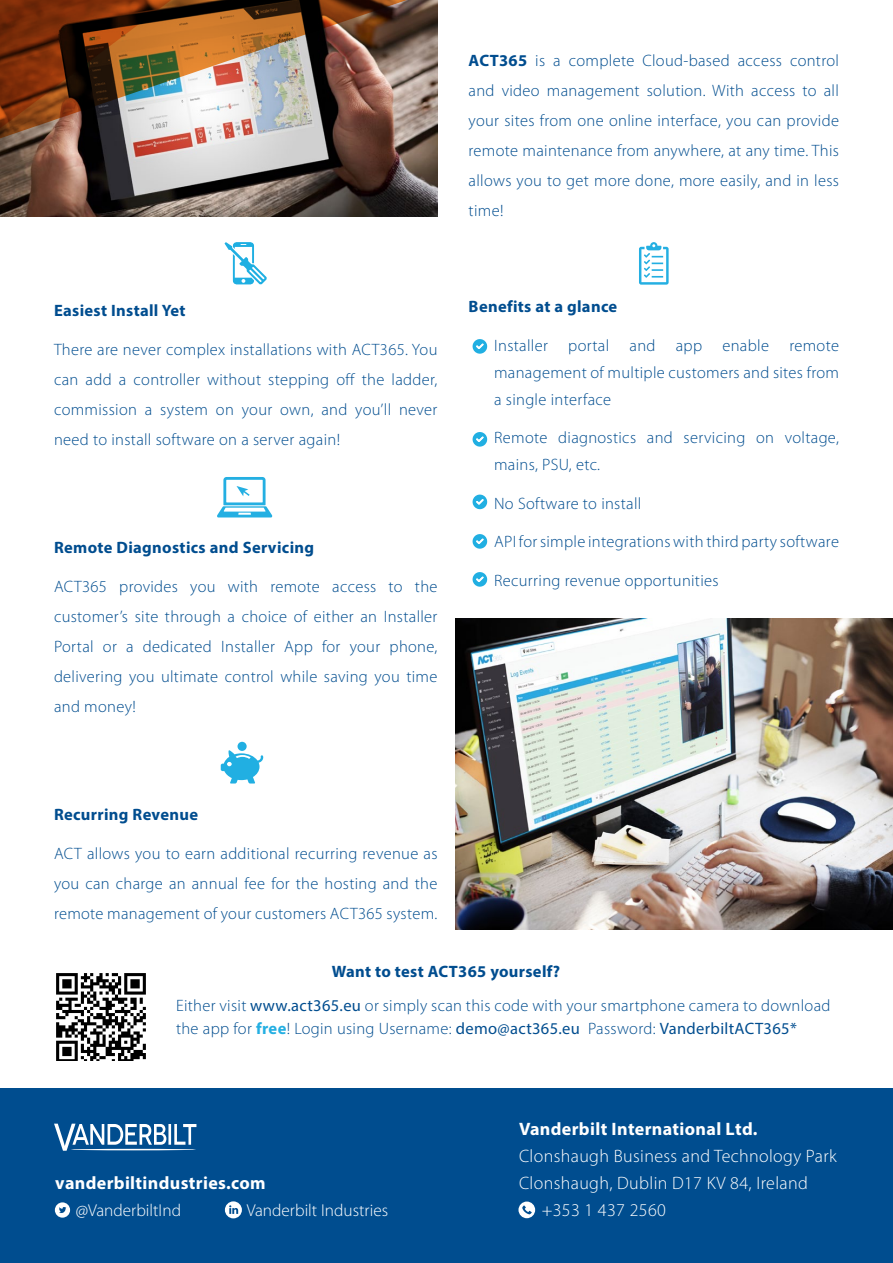
<style>
.page{position:relative;width:893px;height:1263px;background:#fff}
.page>*{position:absolute;margin:0;border:0;box-sizing:border-box;transform-origin:0 0}
.t1{font:300 18px "Myriad Pro";letter-spacing:.02em;color:#fff}
.t2{font:700 18px "Myriad Pro";letter-spacing:.02em;color:#fff}
.t3{font:300 17.25px "Myriad Pro";color:#fff}
.t4{font:300 16.5px/30px "Myriad Pro";letter-spacing:.02em;color:#004d8f;text-align:justify}
.t5{font:700 16.5px "Myriad Pro";letter-spacing:.02em;color:#004d8f}
.s1{font-weight:700}
.s2{font-weight:400}
.s3{font-weight:700;color:#24afe2}
</style>
<div class="page">
<div style="left:0;top:1089px;width:893px;height:174px;background:#004d8f"></div>
<svg style="left:518px;top:1201px;width:17px;height:17px"></svg>
<svg style="left:54px;top:1124px;width:142px;height:27px"></svg>
<hr style="left:71px;top:1149px;width:125px;height:1px;background:#fff;border-radius:50%">
<svg style="left:55px;top:1202px;width:15px;height:15px"></svg>
<svg style="left:225px;top:1201px;width:17px;height:17px"></svg>
<img style="left:0;top:180px;width:437px;height:37px">
<img style="left:0;top:0;width:438px;height:180px">
<img style="left:0;top:0;width:232px;height:172px">
<svg style="left:473px;top:339px;width:14px;height:15px"></svg>
<svg style="left:473px;top:432px;width:14px;height:15px"></svg>
<svg style="left:473px;top:495px;width:14px;height:14px"></svg>
<svg style="left:473px;top:534px;width:14px;height:15px"></svg>
<svg style="left:473px;top:572px;width:14px;height:15px"></svg>
<img style="left:56px;top:973px;width:90px;height:87px">
<svg style="left:224px;top:242px;width:43px;height:43px"></svg>
<svg style="left:639px;top:242px;width:30px;height:43px"></svg>
<svg style="left:221px;top:750px;width:42px;height:33px"></svg>
<div style="left:238px;top:742px;width:9px;height:9px;background:#21afe2;border-radius:50%"></div>
<svg style="left:217px;top:477px;width:55px;height:40px"></svg>
<img style="left:455px;top:619px;width:438px;height:311px">
<p class="t4" style="left:469px;top:46px;width:372px"><span class="s1">ACT365</span> is a complete Cloud-based access control and video management solution. With access to all your sites from one online interface, you can provide remote maintenance from anywhere, at any time. This allows you to get more done, more easily, and in less time!</p>
<p class="t5" style="left:54px;top:300px;width:133px">Easiest Install Yet</p>
<p class="t4" style="left:54px;top:334px;width:385px">There are never complex installations with ACT365. You can add a controller without stepping off the ladder, commission a system on your own, and you’ll never need to install software on a server again!</p>
<p class="t5" style="left:54px;top:537px;width:262px">Remote Diagnostics and Servicing</p>
<p class="t4" style="left:54px;top:571px;width:385px">ACT365 provides you with remote access to the customer’s site through a choice of either an Installer Portal or a dedicated Installer App for your phone, delivering you ultimate control while saving you time and money!</p>
<p class="t5" style="left:469px;top:296px;width:150px">Benefits at a glance</p>
<p class="t4" style="left:494px;top:332px;width:346px;line-height:27px">Installer portal and app enable remote management of multiple customers and sites from a single interface</p>
<p class="t4" style="left:494px;top:424px;width:346px;line-height:27px">Remote diagnostics and servicing on voltage, mains, PSU, etc.</p>
<p class="t4" style="left:494px;top:488px;width:149px">No Software to install</p>
<p class="t4" style="left:494px;top:527px;width:346px">API for simple integrations with third party software</p>
<p class="t4" style="left:494px;top:565px;width:226px">Recurring revenue opportunities</p>
<p class="t5" style="left:54px;top:804px;width:146px">Recurring Revenue</p>
<p class="t4" style="left:54px;top:838px;width:385px">ACT allows you to earn additional recurring revenue as you can charge an annual fee for the hosting and the remote management of your customers ACT365 system.</p>
<p class="t5" style="left:332px;top:960px;width:230px">Want to test ACT365 yourself?</p>
<p class="t4" style="left:176px;top:994px;width:656px;line-height:22.5px">Either visit <span class="s2">www.act365.eu</span> or simply scan this code with your smartphone camera to download the app for <span class="s3">free</span>! Login using Username: <span class="s2">demo@act365.eu</span> Password: <span class="s2">VanderbiltACT365*</span></p>
<p class="t2" style="left:55px;top:1171px;width:212px">vanderbiltindustries.com</p>
<p class="t3" style="left:76px;top:1200px;width:107px">@VanderbiltInd</p>
<p class="t3" style="left:247px;top:1200px;width:143px">Vanderbilt Industries</p>
<p class="t2" style="left:519px;top:1117px;width:240px">Vanderbilt International Ltd.</p>
<p class="t1" style="left:519px;top:1145px;width:319px">Clonshaugh Business and Technology Park</p>
<p class="t1" style="left:519px;top:1172px;width:290px">Clonshaugh, Dublin D17 KV 84, Ireland</p>
<p class="t1" style="left:542px;top:1199px;width:126px">+353 1 437 2560</p>
</div>
